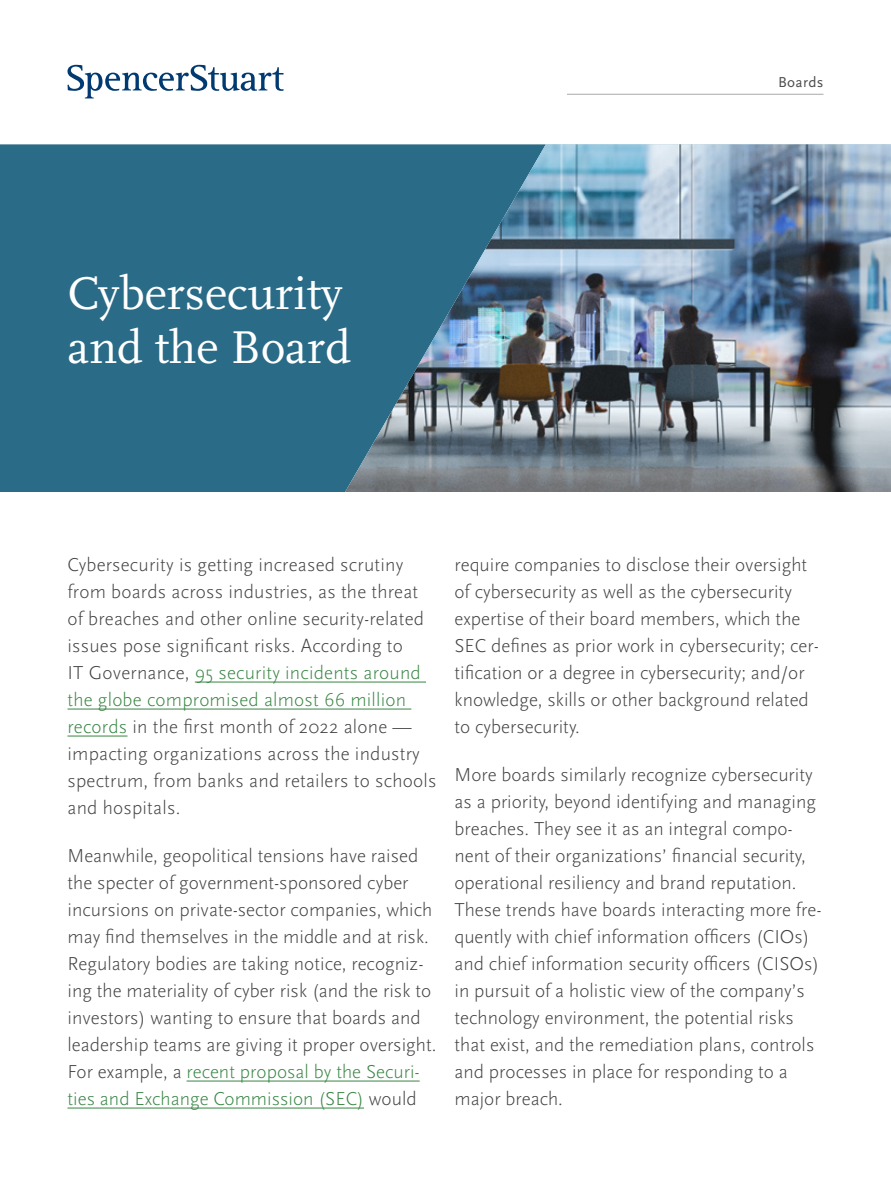
<style>
.page{position:relative;width:891px;height:1188px;background:#fff}
.page>*{position:absolute;margin:0;border:0;box-sizing:border-box;transform-origin:0 0}
.t1{font:48px/54px "Scala Pro";color:#fff}
.t2{font:300 19.5px/27px "Scala Sans Pro";color:#414042}
.t3{font:15px "Scala Sans Pro";letter-spacing:.02em;color:#4d4d4f}
.s1{color:#388543}
</style>
<div class="page">
<svg style="left:67px;top:65px;width:217px;height:33px"></svg>
<hr style="left:567px;top:94px;width:257px;height:1px;background:#a7a9ac">
<div style="left:0;top:144px;width:345px;height:348px;background:#2a6b87"></div>
<hr style="left:195px;top:682px;width:231px;height:1px;background:#388543">
<hr style="left:68px;top:709px;width:343px;height:1px;background:#388543">
<hr style="left:68px;top:736px;width:60px;height:1px;background:#388543">
<hr style="left:187px;top:1081px;width:233px;height:1px;background:#388543">
<hr style="left:68px;top:1108px;width:296px;height:1px;background:#388543">
<img style="left:345px;top:144px;width:546px;height:348px">
<h1 class="t1" style="left:68px;top:266px;width:285px">Cybersecurity and the Board</h1>
<p class="t3" style="left:778px;top:73px;width:47px">Boards</p>
<p class="t2" style="left:68px;top:551px;width:370px">Cybersecurity is getting increased scrutiny from boards across industries, as the threat of breaches and other online security-related issues pose significant risks. According to<br>IT Governance, <span class="s1">95 security incidents around the globe compromised almost 66 million records</span> in the first month of 2022 alone — impacting organizations across the industry spectrum, from banks and retailers to schools and hospitals.</p>
<p class="t2" style="left:68px;top:842px;width:370px">Meanwhile, geopolitical tensions have raised the specter of government-sponsored cyber incursions on private-sector companies, which may find themselves in the middle and at risk.<br>Regulatory bodies are taking notice, recogniz&shy;ing the materiality of cyber risk (and the risk to investors) wanting to ensure that boards and leadership teams are giving it proper oversight.<br>For example, a <span class="s1">recent proposal by the Securi&shy;ties and Exchange Commission (SEC)</span> would</p>
<p class="t2" style="left:454px;top:551px;width:366px">require companies to disclose their oversight of cybersecurity as well as the cybersecurity expertise of their board members, which the SEC defines as prior work in cybersecurity; cer&shy;tification or a degree in cybersecurity; and/or knowledge, skills or other background related to cybersecurity.</p>
<p class="t2" style="left:454px;top:761px;width:368px">More boards similarly recognize cybersecurity as a priority, beyond identifying and managing breaches. They see it as an integral compo&shy;nent of their organizations’ financial security, operational resiliency and brand reputation.<br>These trends have boards interacting more fre&shy;quently with chief information officers (CIOs) and chief information security officers (CISOs) in pursuit of a holistic view of the company’s technology environment, the potential risks that exist, and the remediation plans, controls and processes in place for responding to a major breach.</p>
</div>
